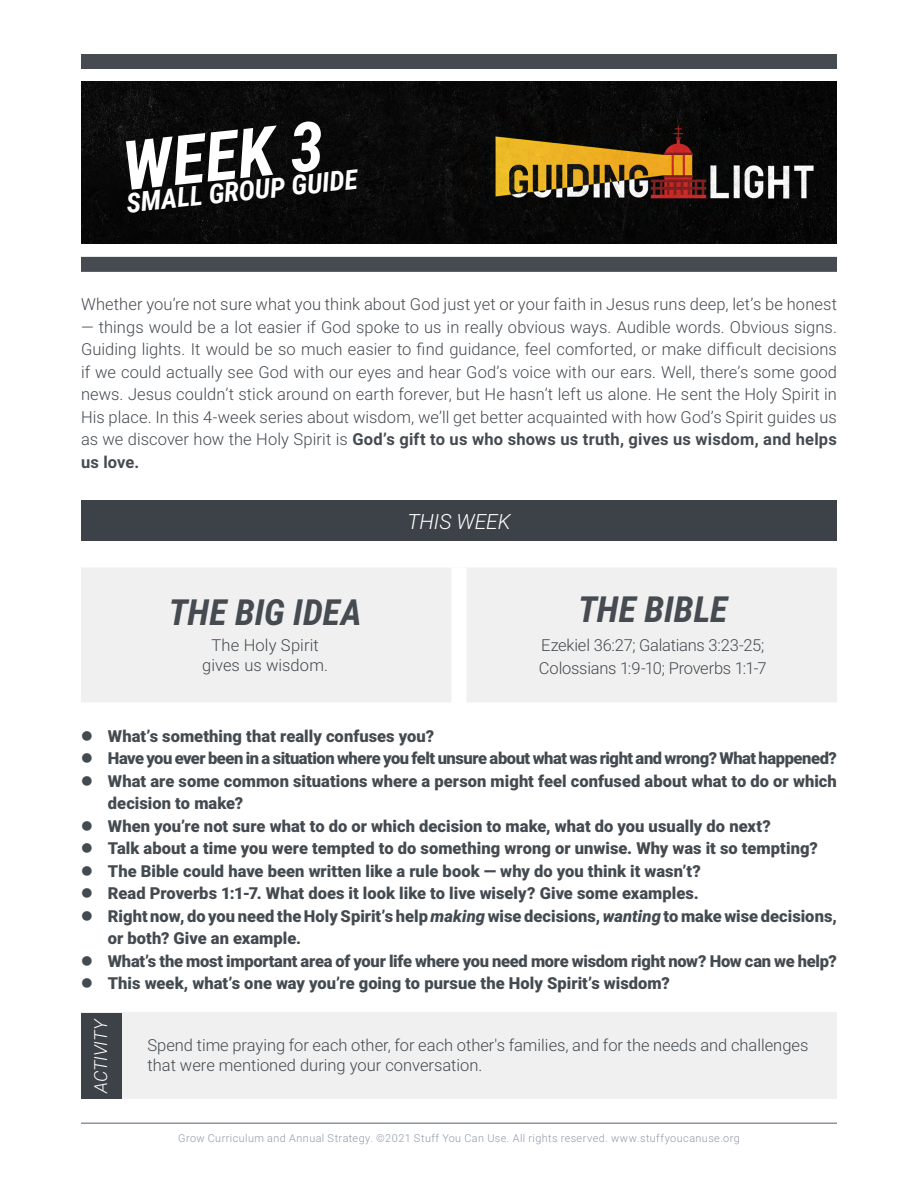
<style>
.page{position:relative;width:918px;height:1188px;background:#fff}
.page>*{position:absolute;margin:0;border:0;box-sizing:border-box;transform-origin:0 0}
.t1{font:italic 700 68.25px "Roboto Condensed";color:#fff}
.t2{font:italic 700 36px "Roboto Condensed";color:#454b51}
.t3{font:italic 700 27.3px "Roboto Condensed";color:#fff}
.t4{font:italic 300 21px "Roboto";letter-spacing:-.005em;color:#fff}
.t5{font:italic 300 18px "Roboto";color:#fff}
.t6{font:900 16.5px/22.5px "Roboto";color:#434a50}
.t7{font:300 16.5px/22.5px "Roboto";letter-spacing:.005em;color:#444a50;text-align:justify}
.t8{font:300 16.5px/19.8px "Roboto";color:#434a50}
.t9{font:300 10.8px "Roboto";letter-spacing:.04em;color:#8f99a6}
.s1{font-weight:700}
.s2{font-style:italic}
</style>
<div class="page">
<img style="left:81px;top:82px;width:756px;height:162px">
<hr style="left:81px;top:1122px;width:756px;height:2px;background:#8d949e">
<div style="left:81px;top:54px;width:756px;height:15px;background:#454b51"></div>
<div style="left:81px;top:500px;width:756px;height:41px;background:#3d4248"></div>
<div style="left:81px;top:257px;width:756px;height:15px;background:#454b51"></div>
<div style="left:81px;top:568px;width:756px;height:135px;background:#f0f0f0"></div>
<div style="left:452px;top:568px;width:14px;height:135px;background:#fff"></div>
<div style="left:81px;top:1012px;width:756px;height:87px;background:#f0f0f0"></div>
<div style="left:81px;top:1013px;width:41px;height:86px;background:#3d4248"></div>
<h1 class="t1" style="left:118px;top:119px;width:204px;rotate:-6deg">WEEK 3</h1>
<h3 class="t3" style="left:124px;top:184px;width:234px;rotate:-6deg">SMALL GROUP GUIDE</h3>
<p class="t7" style="left:81px;top:293px;width:757px">Whether you’re not sure what you think about God just yet or your faith in Jesus runs deep, let’s be honest</p>
<p class="t7" style="left:81px;top:315px;width:758px">— things would be a lot easier if God spoke to us in really obvious ways. Audible words. Obvious signs.<br>Guiding lights. It would be so much easier to find guidance, feel comforted, or make difficult decisions if we could actually see God with our eyes and hear God’s voice with our ears. Well, there’s some good news. Jesus couldn’t stick around on earth forever, but He hasn’t left us alone. He sent the Holy Spirit in His place. In this 4-week series about wisdom, we’ll get better acquainted with how God’s Spirit guides us as we discover how the Holy Spirit is <span class="s1">God’s gift to us who shows us truth, gives us wisdom, and helps us love.</span></p>
<h2 class="t2" style="left:169px;top:587px;width:195px">THE BIG IDEA</h2>
<p class="t8" style="left:202px;top:635px;width:128px;text-align:center">The Holy Spirit gives us wisdom.</p>
<p class="t4" style="left:407px;top:506px;width:105px">THIS WEEK</p>
<h2 class="t2" style="left:578px;top:584px;width:151px">THE BIBLE</h2>
<p class="t8" style="left:539px;top:634px;width:229px;line-height:22.5px">Ezekiel 36:27; Galatians 3:23-25;<br>Colossians 1:9-10; Proverbs 1:1-7</p>
<p class="t6" style="left:108px;top:724px;width:731px">What’s something that really confuses you?<br>Have you ever been in a situation where you felt unsure about what was right and wrong? What happened?<br>What are some common situations where a person might feel confused about what to do or which decision to make?<br>When you’re not sure what to do or which decision to make, what do you usually do next?<br>Talk about a time you were tempted to do something wrong or unwise. Why was it so tempting?<br>The Bible could have been written like a rule book — why do you think it wasn’t?<br>Read Proverbs 1:1-7. What does it look like to live wisely? Give some examples.<br>Right now, do you need the Holy Spirit’s help <span class="s2">making</span> wise decisions, <span class="s2">wanting</span> to make wise decisions, or both? Give an example.<br>What’s the most important area of your life where you need more wisdom right now? How can we help?<br>This week, what’s one way you’re going to pursue the Holy Spirit’s wisdom?</p>
<p class="t5" style="left:88px;top:1093px;width:76px;rotate:-90deg">ACTIVITY</p>
<p class="t8" style="left:147px;top:1035px;width:662px">Spend time praying for each other, for each other's families, and for the needs and challenges that were mentioned during your conversation.</p>
<p class="t9" style="left:178px;top:1131px;width:563px">Grow Curriculum and Annual Strategy. ©2021 Stuff You Can Use. All rights reserved. www.stuffyoucanuse.org</p>
</div>
